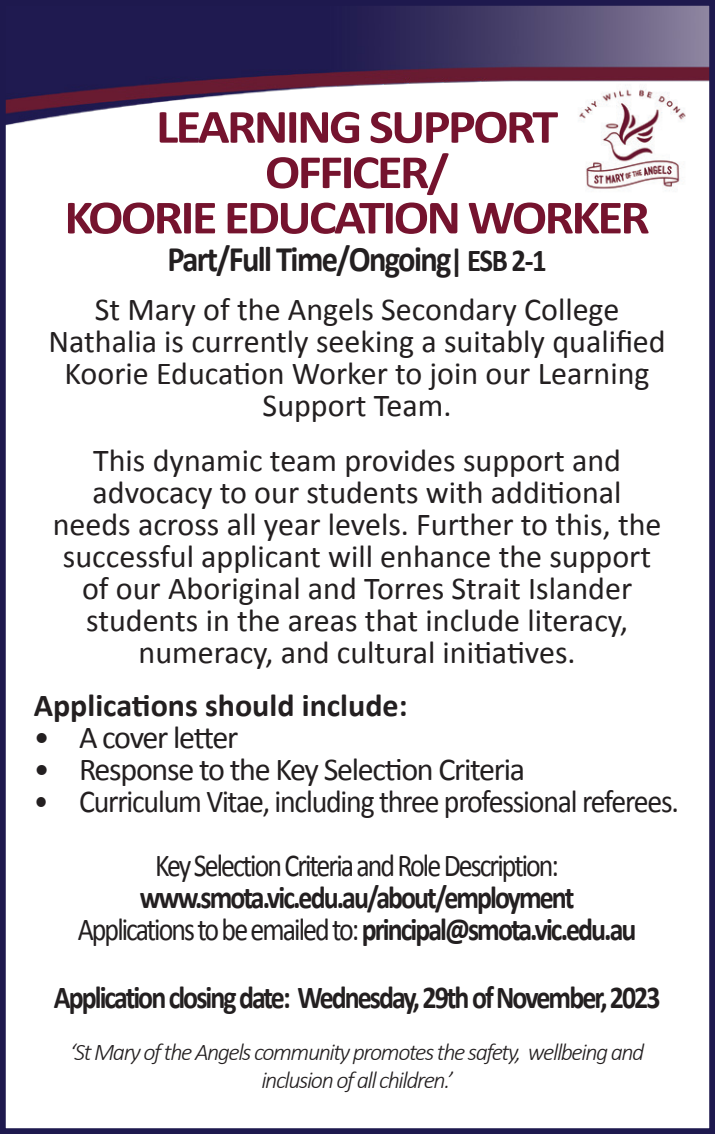
<style>
.page{position:relative;width:715px;height:1134px;background:#fff}
.page>*{position:absolute;margin:0;border:0;box-sizing:border-box;transform-origin:0 0}
.t1{font:700 48px "Calibri";letter-spacing:-.05em;color:#75132e;scale:1.09 1}
.t2{font:700 36px "Calibri";letter-spacing:-.05em;color:#231f20;scale:.9 1}
.Body_text{font:32px/32px "Calibri";color:#231f20;text-align:center}
.Body_text-2{font:700 32px/68px "Calibri";letter-spacing:-.07em;color:#231f20;text-align:center;scale:.87 1}
.Body_text-3{font:32px "Calibri";letter-spacing:-.04em;color:#231f20;scale:.93 1}
.Body_text-4{font:32px "Calibri";letter-spacing:-.07em;color:#231f20;scale:.87 1}
.Body_text-5{font:32px "Calibri";letter-spacing:-.04em;color:#231f20}
.Body_text-6{font:700 32px "Calibri";color:#231f20}
.Body_text-7{font:32px "Calibri";letter-spacing:-.045em;color:#231f20}
.Safety_line{font:italic 300 24px/28.8px "Calibri";letter-spacing:-.06em;color:#231f20;text-align:center}
.s1{font-size:32px}
.s2{font-weight:400}
</style>
<div class="page">
<img style="left:586px;top:152px;width:94px;height:37px">
<img style="left:7px;top:7px;width:700px;height:145px">
<div style="left:0;top:0;width:714px;height:1134px;border:6px solid #1e194e"></div>
<p class="t1" style="left:156px;top:93px;width:370px">LEARNING SUPPORT</p>
<p class="t1" style="left:265px;top:138px;width:171px">OFFICER/</p>
<p class="t1" style="left:64px;top:183px;width:538px">KOORIE EDUCATION WORKER</p>
<p class="t2" style="left:167px;top:234px;width:423px">Part/Full Time/Ongoing<span class="s1">| ESB 2-1</span></p>
<p class="Body_text" style="left:48px;top:293px;width:618px">St Mary of the Angels Secondary College Nathalia is currently seeking a suitably qualified Koorie Education Worker to join our Learning Support Team.</p>
<p class="Body_text" style="left:53px;top:443px;width:610px">This dynamic team provides support and advocacy to our students with additional needs across all year levels. Further to this, the successful applicant will enhance the support of our Aboriginal and Torres Strait Islander students in the areas that include literacy, numeracy, and cultural initiatives.</p>
<p class="Body_text-6" style="left:34px;top:683px;width:375px">Applications should include:</p>
<p class="Body_text-7" style="left:34px;top:715px;width:206px">• A cover letter</p>
<p class="Body_text-5" style="left:34px;top:747px;width:493px">• Response to the Key Selection Criteria</p>
<p class="Body_text-3" style="left:34px;top:779px;width:695px">• Curriculum Vitae, including three professional referees.</p>
<p class="Body_text-4" style="left:155px;top:843px;width:465px">Key Selection Criteria and Role Description:</p>
<p class="Body_text-2" style="left:140px;top:862px;width:500px">www.smota.vic.edu.au/about/employment</p>
<p class="Body_text-2" style="left:54px;top:894px;width:698px"><span class="s2">Applications to be emailed to:</span> principal@smota.vic.edu.au<br>Application closing date: Wednesday, 29th of November, 2023</p>
<p class="Safety_line" style="left:70px;top:1037px;width:575px">‘St Mary of the Angels community promotes the safety, wellbeing and inclusion of all children.’</p>
</div>
